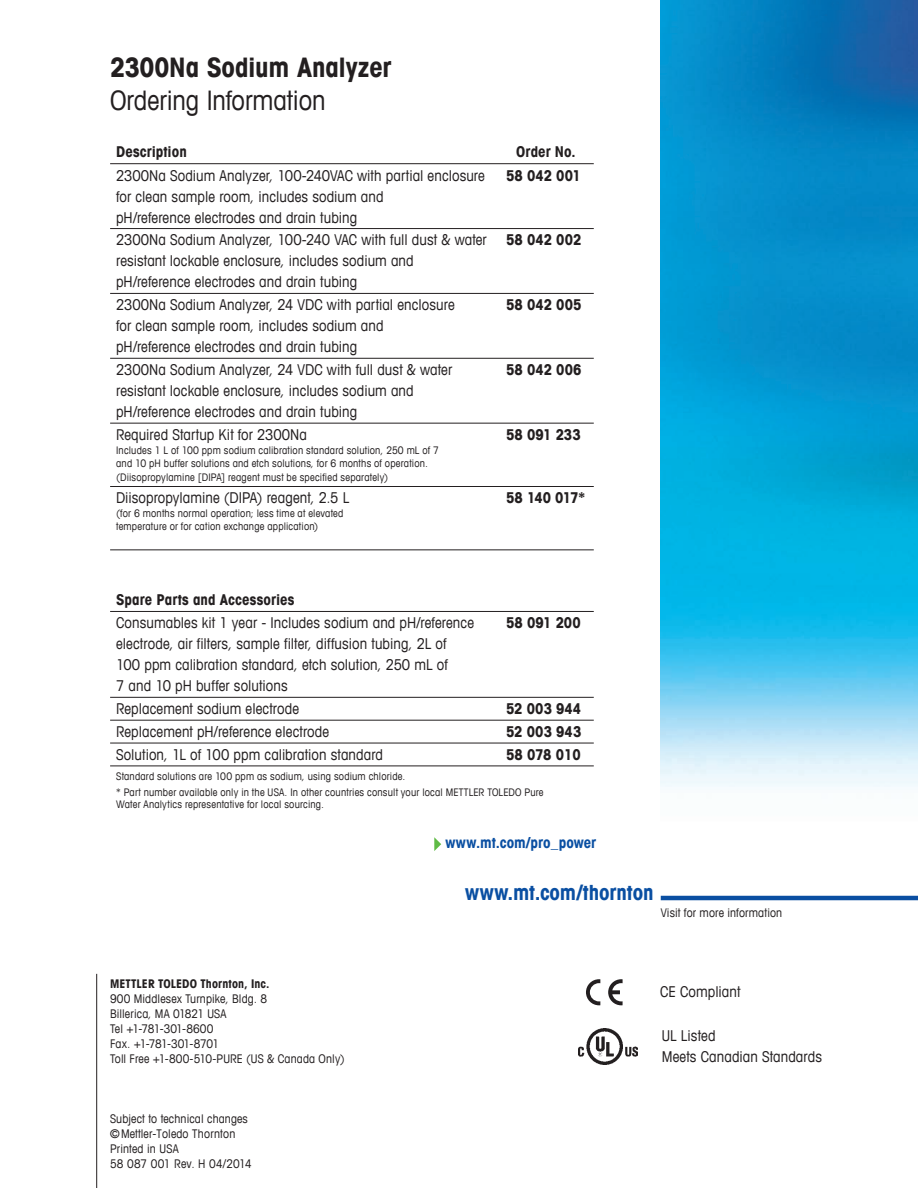
<style>
.page{position:relative;width:918px;height:1188px;background:#fff}
.page>*{position:absolute;margin:0;border:0;box-sizing:border-box;transform-origin:0 0}
._4_Subtitle_Book_18{font:700 condensed 27px "Avant Garde Com";letter-spacing:-.01em;color:#231f20}
._4_Subtitle_Book_18-2{font:condensed 27px "Avant Garde Com";letter-spacing:-.005em;color:#231f20}
.t1{font:700 condensed 21px "Avant Garde Com";letter-spacing:-.005em;color:#0a4fa2}
._11_Running_Subhead{font:condensed 15px "Avant Garde Com";letter-spacing:.005em;color:#231f20}
._11_Running_Subhead-2{font:700 condensed 15px "Avant Garde Com";letter-spacing:.005em;color:#231f20}
.t2{font:700 condensed 15px "Avant Garde Com";letter-spacing:.005em;color:#0a4fa2}
.t3{font:condensed 12px/15px "Avant Garde Com";letter-spacing:.01em;color:#231f20}
.t4{font:700 condensed 12px "Avant Garde Com";letter-spacing:.01em;color:#231f20}
._11_Running_Subhead-3{font:condensed 10.5px "Avant Garde Com";letter-spacing:.02em;color:#231f20}
</style>
<div class="page">
<img style="left:661px;top:0;width:257px;height:787px">
<hr style="left:661px;top:896px;width:257px;height:4px;background:#0a4fa2">
<hr style="left:96px;top:974px;width:1px;height:214px;background:#231f20">
<hr style="left:110px;top:163px;width:484px;height:1px;background:#231f20">
<hr style="left:110px;top:228px;width:484px;height:1px;background:#231f20">
<hr style="left:110px;top:293px;width:484px;height:1px;background:#231f20">
<hr style="left:110px;top:358px;width:484px;height:1px;background:#231f20">
<hr style="left:110px;top:423px;width:484px;height:1px;background:#231f20">
<hr style="left:110px;top:486px;width:484px;height:1px;background:#231f20">
<hr style="left:110px;top:549px;width:484px;height:1px;background:#231f20">
<hr style="left:110px;top:611px;width:484px;height:1px;background:#231f20">
<hr style="left:110px;top:697px;width:484px;height:1px;background:#231f20">
<hr style="left:110px;top:720px;width:484px;height:1px;background:#231f20">
<hr style="left:110px;top:743px;width:484px;height:1px;background:#231f20">
<hr style="left:110px;top:766px;width:484px;height:1px;background:#231f20">
<svg style="left:434px;top:837px;width:7px;height:14px"></svg>
<img style="left:578px;top:1029px;width:59px;height:35px">
<svg style="left:586px;top:979px;width:14px;height:26px"></svg>
<svg style="left:608px;top:979px;width:15px;height:26px"></svg>
<p class="_4_Subtitle_Book_18" style="left:110px;top:50px;width:283px">2300Na Sodium Analyzer</p>
<p class="_4_Subtitle_Book_18-2" style="left:110px;top:83px;width:217px">Ordering Information</p>
<p class="_11_Running_Subhead-2" style="left:116px;top:142px;width:72px">Description</p>
<p class="_11_Running_Subhead-2" style="left:516px;top:142px;width:61px">Order No.</p>
<p class="_11_Running_Subhead" style="left:116px;top:166px;width:370px">2300Na Sodium Analyzer, 100-240VAC with partial enclosure</p>
<p class="_11_Running_Subhead-2" style="left:506px;top:166px;width:76px">58 042 001</p>
<p class="_11_Running_Subhead" style="left:116px;top:187px;width:269px">for clean sample room, includes sodium and</p>
<p class="_11_Running_Subhead" style="left:116px;top:208px;width:243px">pH/reference electrodes and drain tubing</p>
<p class="_11_Running_Subhead" style="left:116px;top:231px;width:372px">2300Na Sodium Analyzer, 100-240 VAC with full dust &amp; water</p>
<p class="_11_Running_Subhead-2" style="left:506px;top:230px;width:77px">58 042 002</p>
<p class="_11_Running_Subhead" style="left:116px;top:252px;width:299px">resistant lockable enclosure, includes sodium and</p>
<p class="_11_Running_Subhead" style="left:116px;top:273px;width:243px">pH/reference electrodes and drain tubing</p>
<p class="_11_Running_Subhead" style="left:116px;top:296px;width:340px">2300Na Sodium Analyzer, 24 VDC with partial enclosure</p>
<p class="_11_Running_Subhead-2" style="left:506px;top:295px;width:77px">58 042 005</p>
<p class="_11_Running_Subhead" style="left:116px;top:317px;width:269px">for clean sample room, includes sodium and</p>
<p class="_11_Running_Subhead" style="left:116px;top:338px;width:243px">pH/reference electrodes and drain tubing</p>
<p class="_11_Running_Subhead" style="left:116px;top:360px;width:338px">2300Na Sodium Analyzer, 24 VDC with full dust &amp; water</p>
<p class="_11_Running_Subhead-2" style="left:506px;top:360px;width:77px">58 042 006</p>
<p class="_11_Running_Subhead" style="left:116px;top:381px;width:299px">resistant lockable enclosure, includes sodium and</p>
<p class="_11_Running_Subhead" style="left:116px;top:402px;width:243px">pH/reference electrodes and drain tubing</p>
<p class="_11_Running_Subhead" style="left:116px;top:425px;width:192px">Required Startup Kit for 2300Na</p>
<p class="_11_Running_Subhead-2" style="left:506px;top:425px;width:76px">58 091 233</p>
<p class="_11_Running_Subhead-3" style="left:116px;top:443px;width:324px">Includes 1 L of 100 ppm sodium calibration standard solution, 250 mL of 7</p>
<p class="_11_Running_Subhead-3" style="left:116px;top:457px;width:313px">and 10 pH buffer solutions and etch solutions, for 6 months of operation.</p>
<p class="_11_Running_Subhead-3" style="left:116px;top:470px;width:274px">(Diisopropylamine [DIPA] reagent must be specified separately)</p>
<p class="_11_Running_Subhead" style="left:116px;top:489px;width:235px">Diisopropylamine (DIPA) reagent, 2.5 L</p>
<p class="_11_Running_Subhead-2" style="left:506px;top:488px;width:80px">58 140 017*</p>
<p class="_11_Running_Subhead-3" style="left:116px;top:507px;width:229px">(for 6 months normal operation; less time at elevated</p>
<p class="_11_Running_Subhead-3" style="left:116px;top:520px;width:204px">temperature or for cation exchange application)</p>
<p class="_11_Running_Subhead-2" style="left:116px;top:590px;width:180px">Spare Parts and Accessories</p>
<p class="_11_Running_Subhead" style="left:116px;top:614px;width:359px">Consumables kit 1 year - Includes sodium and pH/reference</p>
<p class="_11_Running_Subhead-2" style="left:506px;top:613px;width:76px">58 091 200</p>
<p class="_11_Running_Subhead" style="left:116px;top:635px;width:332px">electrode, air filters, sample filter, diffusion tubing, 2L of</p>
<p class="_11_Running_Subhead" style="left:116px;top:656px;width:333px">100 ppm calibration standard, etch solution, 250 mL of</p>
<p class="_11_Running_Subhead" style="left:116px;top:677px;width:173px">7 and 10 pH buffer solutions</p>
<p class="_11_Running_Subhead" style="left:116px;top:700px;width:185px">Replacement sodium electrode</p>
<p class="_11_Running_Subhead-2" style="left:506px;top:699px;width:77px">52 003 944</p>
<p class="_11_Running_Subhead" style="left:116px;top:722px;width:215px">Replacement pH/reference electrode</p>
<p class="_11_Running_Subhead-2" style="left:506px;top:722px;width:77px">52 003 943</p>
<p class="_11_Running_Subhead" style="left:116px;top:745px;width:268px">Solution, 1L of 100 ppm calibration standard</p>
<p class="_11_Running_Subhead-2" style="left:506px;top:745px;width:76px">58 078 010</p>
<p class="_11_Running_Subhead-3" style="left:116px;top:769px;width:291px">Standard solutions are 100 ppm as sodium, using sodium chloride.</p>
<p class="_11_Running_Subhead-3" style="left:116px;top:786px;width:429px">* Part number available only in the USA. In other countries consult your local METTLER TOLEDO Pure</p>
<p class="_11_Running_Subhead-3" style="left:116px;top:798px;width:209px">Water Analytics representative for local sourcing.</p>
<p class="t2" style="left:445px;top:833px;width:152px">www.mt.com/pro_power</p>
<h2 class="t1" style="left:465px;top:879px;width:190px">www.mt.com/thornton</h2>
<p class="t3" style="left:661px;top:905px;width:123px">Visit for more information</p>
<p class="t4" style="left:110px;top:976px;width:161px">METTLER TOLEDO Thornton, Inc.</p>
<p class="t3" style="left:110px;top:991px;width:236px">900 Middlesex Turnpike, Bldg. 8<br>Billerica, MA 01821 USA<br>Tel +1-781-301-8600<br>Fax. +1-781-301-8701<br>Toll Free +1-800-510-PURE (US &amp; Canada Only)</p>
<p class="t3" style="left:110px;top:1111px;width:143px">Subject to technical changes ©Mettler-Toledo Thornton<br>Printed in USA<br>58 087 001 Rev. H 04/2014</p>
<p class="_11_Running_Subhead" style="left:660px;top:983px;width:82px">CE Compliant</p>
<p class="_11_Running_Subhead" style="left:662px;top:1026px;width:55px">UL Listed</p>
<p class="_11_Running_Subhead" style="left:662px;top:1047px;width:162px">Meets Canadian Standards</p>
</div>
